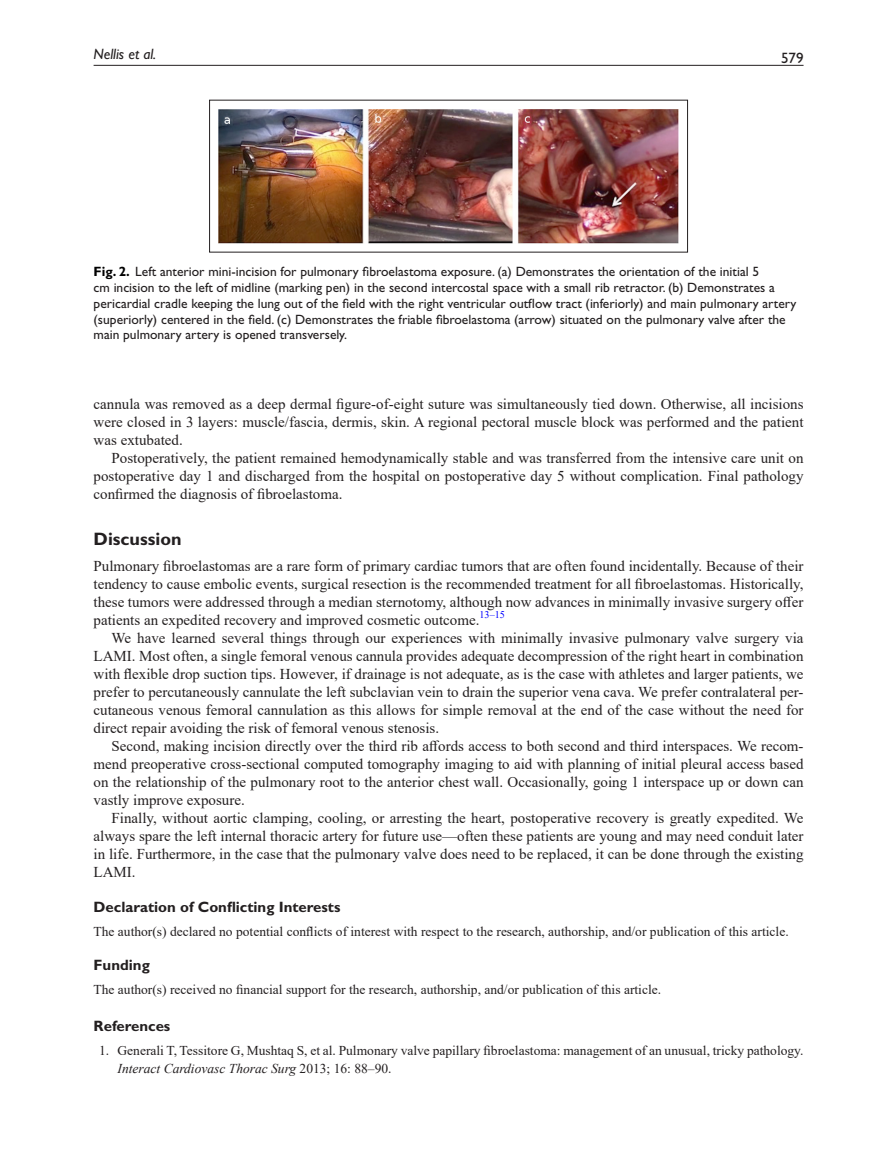
<style>
.page{position:relative;width:878px;height:1175px;background:#fff}
.page>*{position:absolute;margin:0;border:0;box-sizing:border-box;transform-origin:0 0}
.t1{font:700 18px "Gill Sans";color:#231f20}
.t2{font:15px/18px "Times New Roman";color:#231f20;text-align:justify}
.t3{font:700 15px "Gill Sans";color:#231f20}
.t4{font:italic 15px "Gill Sans";color:#231f20}
.t5{font:15px "Gill Sans";color:#231f20}
.t6{font:13.5px/15.8px "Gill Sans";color:#231f20}
.t7{font:13.5px/18px "Times New Roman";color:#231f20}
.s1{font-weight:700;color:#000}
.s2{font-style:italic}
</style>
<div class="page">
<hr style="left:94px;top:65px;width:709px;height:1px;background:#231f20">
<img style="left:218px;top:109px;width:460px;height:134px">
<p class="t4" style="left:94px;top:45px;width:64px">Nellis et al.</p>
<p class="t5" style="left:781px;top:49px;width:24px">579</p>
<p class="t6" style="left:94px;top:264px;width:704px"><span class="s1">Fig. 2.</span> Left anterior mini-incision for pulmonary fibroelastoma exposure. (a) Demonstrates the orientation of the initial 5<br>cm incision to the left of midline (marking pen) in the second intercostal space with a small rib retractor. (b) Demonstrates a pericardial cradle keeping the lung out of the field with the right ventricular outflow tract (inferiorly) and main pulmonary artery (superiorly) centered in the field. (c) Demonstrates the friable fibroelastoma (arrow) situated on the pulmonary valve after the main pulmonary artery is opened transversely.</p>
<p class="t2" style="left:94px;top:394px;width:711px">cannula was removed as a deep dermal figure-of-eight suture was simultaneously tied down. Otherwise, all incisions were closed in 3 layers: muscle/fascia, dermis, skin. A regional pectoral muscle block was performed and the patient was extubated.</p>
<p class="t2" style="left:94px;top:448px;width:711px;text-indent:18px">Postoperatively, the patient remained hemodynamically stable and was transferred from the intensive care unit on postoperative day 1 and discharged from the hospital on postoperative day 5 without complication. Final pathology confirmed the diagnosis of fibroelastoma.</p>
<p class="t1" style="left:94px;top:528px;width:89px">Discussion</p>
<p class="t2" style="left:94px;top:556px;width:711px">Pulmonary fibroelastomas are a rare form of primary cardiac tumors that are often found incidentally. Because of their tendency to cause embolic events, surgical resection is the recommended treatment for all fibroelastomas. Historically, these tumors were addressed through a median sternotomy, although now advances in minimally invasive surgery offer patients an expedited recovery and improved cosmetic outcome.<sup>13–15</sup></p>
<p class="t2" style="left:94px;top:628px;width:711px;text-indent:18px">We have learned several things through our experiences with minimally invasive pulmonary valve surgery via LAMI. Most often, a single femoral venous cannula provides adequate decompression of the right heart in combination with flexible drop suction tips. However, if drainage is not adequate, as is the case with athletes and larger patients, we prefer to percutaneously cannulate the left subclavian vein to drain the superior vena cava. We prefer contralateral per&shy;cutaneous venous femoral cannulation as this allows for simple removal at the end of the case without the need for direct repair avoiding the risk of femoral venous stenosis.</p>
<p class="t2" style="left:94px;top:736px;width:711px;text-indent:18px">Second, making incision directly over the third rib affords access to both second and third interspaces. We recom&shy;mend preoperative cross-sectional computed tomography imaging to aid with planning of initial pleural access based on the relationship of the pulmonary root to the anterior chest wall. Occasionally, going 1 interspace up or down can vastly improve exposure.</p>
<p class="t2" style="left:94px;top:808px;width:711px;text-indent:18px">Finally, without aortic clamping, cooling, or arresting the heart, postoperative recovery is greatly expedited. We always spare the left internal thoracic artery for future use—often these patients are young and may need conduit later in life. Furthermore, in the case that the pulmonary valve does need to be replaced, it can be done through the existing LAMI.</p>
<p class="t3" style="left:94px;top:897px;width:248px">Declaration of Conflicting Interests</p>
<p class="t7" style="left:94px;top:921px;width:696px">The author(s) declared no potential conflicts of interest with respect to the research, authorship, and/or publication of this article.</p>
<p class="t3" style="left:94px;top:956px;width:58px">Funding</p>
<p class="t7" style="left:94px;top:980px;width:569px">The author(s) received no financial support for the research, authorship, and/or publication of this article.</p>
<p class="t3" style="left:94px;top:1017px;width:78px">References</p>
<p class="t7" style="left:117px;top:1040px;width:687px;text-indent:-18px">1. Generali T, Tessitore G, Mushtaq S, et al. Pulmonary valve papillary fibroelastoma: management of an unusual, tricky pathology.<br><span class="s2">Interact Cardiovasc Thorac Surg</span> 2013; 16: 88–90.</p>
</div>
